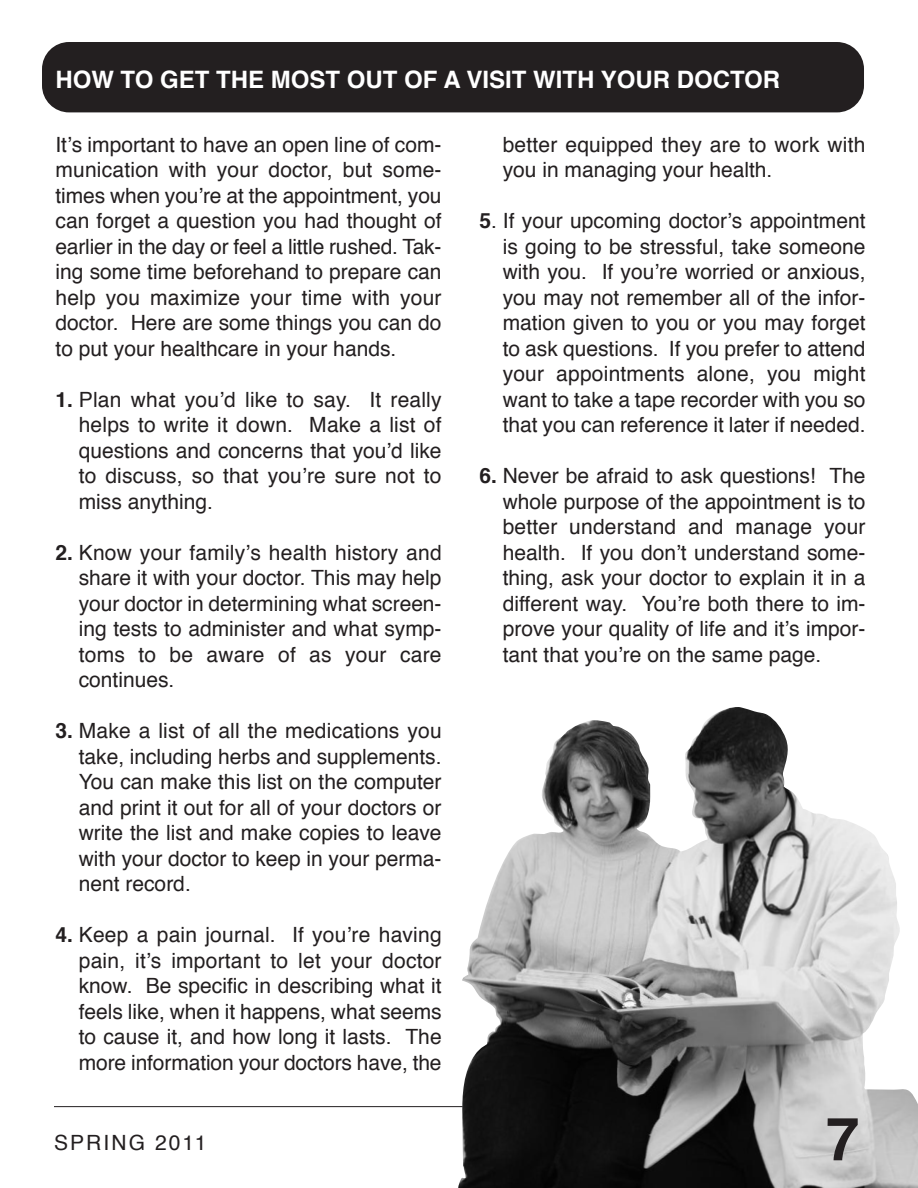
<style>
.page{position:relative;width:918px;height:1188px;background:#fff}
.page>*{position:absolute;margin:0;border:0;box-sizing:border-box;transform-origin:0 0}
.t1{font:700 60px "Helvetica";color:#231f20}
.t2{font:700 24px "Helvetica";color:#fff}
.t3{font:21px/25.5px "Helvetica";color:#231f20;text-align:justify}
.t4{font:21px "Helvetica";letter-spacing:.1em;color:#231f20}
.s1{font-weight:700}
</style>
<div class="page">
<hr style="left:54px;top:1106px;width:810px;height:1px;background:#231f20">
<img style="left:458px;top:707px;width:460px;height:481px">
<div style="left:42px;top:42px;width:822px;height:70px;background:#231f20;border-radius:27px"></div>
<p class="t2" style="left:55px;top:70px;width:726px">HOW TO GET THE MOST OUT OF A VISIT WITH YOUR DOCTOR</p>
<p class="t3" style="left:55px;top:133px;width:388px">it’s important to have an open line of com&shy;munication with your doctor, but some&shy;times when you’re at the appointment, you can forget a question you had thought of earlier in the day or feel a little rushed. tak&shy;ing some time beforehand to prepare can help you maximize your time with your doctor. here are some things you can do to put your healthcare in your hands.</p>
<p class="t3" style="left:79px;top:388px;width:364px;text-indent:-23px"><span class="s1">1.</span> Plan what you’d like to say. it really helps to write it down. Make a list of questions and concerns that you’d like to discuss, so that you’re sure not to miss anything.</p>
<p class="t3" style="left:79px;top:541px;width:364px;text-indent:-23px"><span class="s1">2.</span> Know your family’s health history and share it with your doctor. this may help your doctor in determining what screen&shy;ing tests to administer and what symp&shy;toms to be aware of as your care continues.</p>
<p class="t3" style="left:79px;top:720px;width:364px;text-indent:-23px"><span class="s1">3.</span> Make a list of all the medications you take, including herbs and supplements. you can make this list on the computer and print it out for all of your doctors or write the list and make copies to leave with your doctor to keep in your perma&shy;nent record.</p>
<p class="t3" style="left:79px;top:924px;width:364px;text-indent:-23px"><span class="s1">4.</span> Keep a pain journal. if you’re having pain, it’s important to let your doctor know. Be specific in describing what it feels like, when it happens, what seems to cause it, and how long it lasts. the more information your doctors have, the</p>
<p class="t4" style="left:54px;top:1134px;width:154px">SPRing 2011</p>
<p class="t3" style="left:503px;top:133px;width:364px">better equipped they are to work with you in managing your health.</p>
<p class="t3" style="left:503px;top:210px;width:364px;text-indent:-23px"><span class="s1">5</span>. if your upcoming doctor’s appointment is going to be stressful, take someone with you. if you’re worried or anxious, you may not remember all of the infor&shy;mation given to you or you may forget to ask questions. if you prefer to attend your appointments alone, you might want to take a tape recorder with you so that you can reference it later if needed.</p>
<p class="t3" style="left:503px;top:465px;width:364px;text-indent:-23px"><span class="s1">6.</span> never be afraid to ask questions! the whole purpose of the appointment is to better understand and manage your health. if you don’t understand some&shy;thing, ask your doctor to explain it in a different way. you’re both there to im&shy;prove your quality of life and it’s impor&shy;tant that you’re on the same page.</p>
<h1 class="t1" style="left:826px;top:1114px;width:35px">7</h1>
</div>
